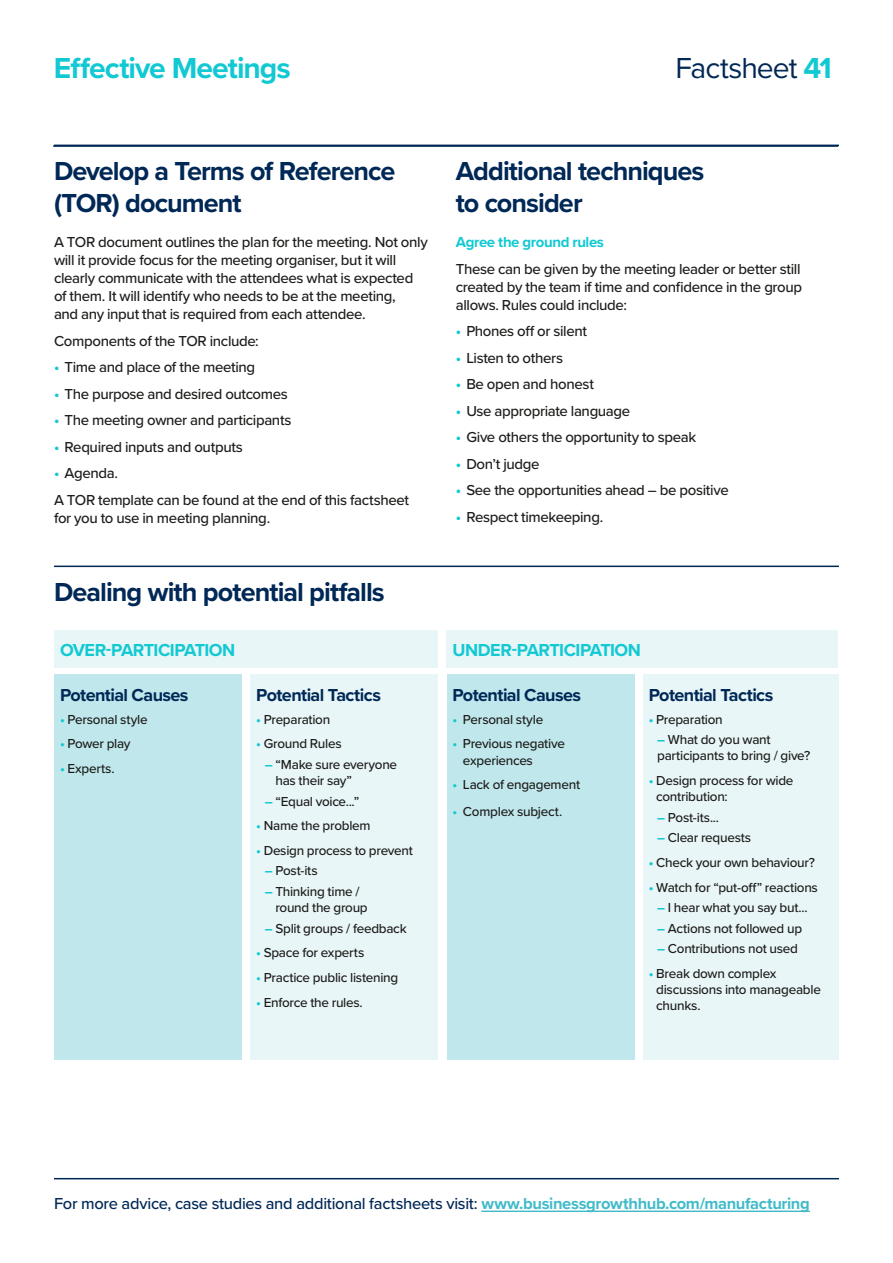
<style>
.page{position:relative;width:893px;height:1263px;background:#fff}
.page>*{position:absolute;margin:0;border:0;box-sizing:border-box;transform-origin:0 0}
.t1{font:700 30px "Proxima Nova";letter-spacing:-.03em;color:#12c9d3}
.t2{font:30px "Proxima Nova";letter-spacing:-.035em;color:#002856}
.t3{font:700 27px/32.4px "Proxima Nova";letter-spacing:-.035em;color:#002856}
.t4{font:700 18px "Proxima Nova";letter-spacing:-.035em;color:#002856}
.t5{font:700 18px "Proxima Nova";letter-spacing:-.025em;color:#12c9d3}
.t6{font:500 16.5px "Proxima Nova";letter-spacing:-.015em;color:#002856}
.t7{font:500 15px/18px "Proxima Nova";letter-spacing:-.025em;color:#1d1d1b}
.t8{font:700 15px "Proxima Nova";letter-spacing:-.025em;color:#12c9d3}
.t9{font:500 13.5px/16.2px "Proxima Nova";letter-spacing:-.02em;color:#1d1d1b}
.s1{font-weight:700;color:#12c9d3}
.s2{font-weight:700;color:#41bbc9}
</style>
<div class="page">
<div style="left:54px;top:631px;width:383px;height:37px;background:#e9f6f8"></div>
<div style="left:446px;top:631px;width:392px;height:37px;background:#e9f6f8"></div>
<div style="left:54px;top:675px;width:188px;height:385px;background:#c0e8ec"></div>
<div style="left:251px;top:675px;width:187px;height:385px;background:#e9f6f8"></div>
<div style="left:447px;top:675px;width:188px;height:385px;background:#c0e8ec"></div>
<div style="left:644px;top:675px;width:195px;height:385px;background:#e9f6f8"></div>
<hr style="left:54px;top:566px;width:785px;height:1px;background:#002856">
<hr style="left:54px;top:145px;width:785px;height:1px;background:#002856">
<hr style="left:53px;top:145px;width:785px;height:2px;background:#002856">
<hr style="left:54px;top:1178px;width:785px;height:1px;background:#002856">
<hr style="left:481px;top:1210px;width:329px;height:2px;background:#41bbc9">
<h1 class="t1" style="left:54px;top:45px;width:239px">Effective Meetings</h1>
<h1 class="t2" style="left:675px;top:45px;width:158px">Factsheet <span class="s1">41</span></h1>
<h2 class="t3" style="left:54px;top:154px;width:343px">Develop a Terms of Reference (TOR) document</h2>
<p class="t7" style="left:54px;top:233px;width:375px">A TOR document outlines the plan for the meeting. Not only will it provide focus for the meeting organiser, but it will clearly communicate with the attendees what is expected of them. It will identify who needs to be at the meeting,<br>and any input that is required from each attendee.</p>
<p class="t7" style="left:54px;top:331px;width:206px">Components of the TOR include:</p>
<p class="t7" style="left:54px;top:358px;width:203px"><span class="s1">•</span> Time and place of the meeting</p>
<p class="t7" style="left:54px;top:384px;width:235px"><span class="s1">•</span> The purpose and desired outcomes</p>
<p class="t7" style="left:54px;top:411px;width:239px"><span class="s1">•</span> The meeting owner and participants</p>
<p class="t7" style="left:54px;top:437px;width:190px"><span class="s1">•</span> Required inputs and outputs</p>
<p class="t7" style="left:54px;top:459px;width:357px;line-height:26.5px"><span class="s1">•</span> Agenda.<br>A TOR template can be found at the end of this factsheet</p>
<p class="t7" style="left:54px;top:508px;width:218px">for you to use in meeting planning.</p>
<h2 class="t3" style="left:456px;top:154px;width:250px">Additional techniques to consider</h2>
<p class="t8" style="left:456px;top:231px;width:150px">Agree the ground rules</p>
<p class="t7" style="left:456px;top:259px;width:348px;text-align:justify">These can be given by the meeting leader or better still created by the team if time and confidence in the group allows. Rules could include:</p>
<p class="t7" style="left:456px;top:322px;width:133px"><span class="s1">•</span> Phones off or silent</p>
<p class="t7" style="left:456px;top:348px;width:109px"><span class="s1">•</span> Listen to others</p>
<p class="t7" style="left:456px;top:375px;width:140px"><span class="s1">•</span> Be open and honest</p>
<p class="t7" style="left:456px;top:401px;width:176px"><span class="s1">•</span> Use appropriate language</p>
<p class="t7" style="left:456px;top:428px;width:242px"><span class="s1">•</span> Give others the opportunity to speak</p>
<p class="t7" style="left:456px;top:454px;width:85px"><span class="s1">•</span> Don’t judge</p>
<p class="t7" style="left:456px;top:481px;width:274px"><span class="s1">•</span> See the opportunities ahead – be positive</p>
<p class="t7" style="left:456px;top:507px;width:149px"><span class="s1">•</span> Respect timekeeping.</p>
<h2 class="t3" style="left:54px;top:575px;width:332px">Dealing with potential pitfalls</h2>
<p class="t5" style="left:60px;top:636px;width:177px">OVER-PARTICIPATION</p>
<p class="t5" style="left:452px;top:636px;width:190px">UNDER-PARTICIPATION</p>
<p class="t4" style="left:60px;top:682px;width:130px">Potential Causes</p>
<p class="t4" style="left:256px;top:682px;width:126px">Potential Tactics</p>
<p class="t4" style="left:452px;top:682px;width:130px">Potential Causes</p>
<p class="t4" style="left:649px;top:682px;width:126px">Potential Tactics</p>
<p class="t9" style="left:60px;top:711px;width:89px"><span class="s1">•</span> Personal style</p>
<p class="t9" style="left:60px;top:735px;width:72px"><span class="s1">•</span> Power play</p>
<p class="t9" style="left:60px;top:760px;width:56px"><span class="s1">•</span> Experts.</p>
<p class="t9" style="left:256px;top:711px;width:76px"><span class="s1">•</span> Preparation</p>
<p class="t9" style="left:256px;top:735px;width:87px"><span class="s1">•</span> Ground Rules</p>
<p class="t9" style="left:275px;top:756px;width:123px;text-indent:-11px"><span class="s1">–</span> “Make sure everyone has their say”</p>
<p class="t9" style="left:265px;top:792px;width:96px"><span class="s1">–</span> “Equal voice...”</p>
<p class="t9" style="left:256px;top:817px;width:116px"><span class="s1">•</span> Name the problem</p>
<p class="t9" style="left:256px;top:842px;width:158px"><span class="s1">•</span> Design process to prevent</p>
<p class="t9" style="left:265px;top:862px;width:54px"><span class="s1">–</span> Post-its</p>
<p class="t9" style="left:275px;top:883px;width:94px;text-indent:-11px"><span class="s1">–</span> Thinking time / round the group</p>
<p class="t9" style="left:265px;top:919px;width:143px"><span class="s1">–</span> Split groups / feedback</p>
<p class="t9" style="left:256px;top:944px;width:110px"><span class="s1">•</span> Space for experts</p>
<p class="t9" style="left:256px;top:969px;width:144px"><span class="s1">•</span> Practice public listening</p>
<p class="t9" style="left:256px;top:993px;width:108px"><span class="s1">•</span> Enforce the rules.</p>
<p class="t9" style="left:649px;top:711px;width:76px"><span class="s1">•</span> Preparation</p>
<p class="t9" style="left:657px;top:731px;width:154px"><span class="s1">–</span> What do you want participants to bring / give?</p>
<p class="t9" style="left:656px;top:772px;width:139px;text-indent:-7px"><span class="s1">•</span> Design process for wide contribution:</p>
<p class="t9" style="left:657px;top:809px;width:63px"><span class="s1">–</span> Post-its...</p>
<p class="t9" style="left:657px;top:829px;width:96px"><span class="s1">–</span> Clear requests</p>
<p class="t9" style="left:649px;top:854px;width:168px"><span class="s1">•</span> Check your own behaviour?</p>
<p class="t9" style="left:649px;top:878px;width:171px"><span class="s1">•</span> Watch for “put-off” reactions</p>
<p class="t9" style="left:657px;top:899px;width:152px"><span class="s1">–</span> I hear what you say but...</p>
<p class="t9" style="left:657px;top:919px;width:146px"><span class="s1">–</span> Actions not followed up</p>
<p class="t9" style="left:657px;top:940px;width:142px"><span class="s1">–</span> Contributions not used</p>
<p class="t9" style="left:656px;top:964px;width:166px;text-indent:-7px"><span class="s1">•</span> Break down complex discussions into manageable chunks.</p>
<p class="t9" style="left:452px;top:711px;width:92px"><span class="s1">•</span> Personal style</p>
<p class="t9" style="left:463px;top:735px;width:104px;text-indent:-11px"><span class="s1">•</span> Previous negative experiences</p>
<p class="t9" style="left:452px;top:776px;width:129px"><span class="s1">•</span> Lack of engagement</p>
<p class="t9" style="left:452px;top:803px;width:111px"><span class="s1">•</span> Complex subject.</p>
<p class="t6" style="left:54px;top:1191px;width:757px">For more advice, case studies and additional factsheets visit: <span class="s2">www.businessgrowthhub.com/manufacturing</span></p>
</div>
